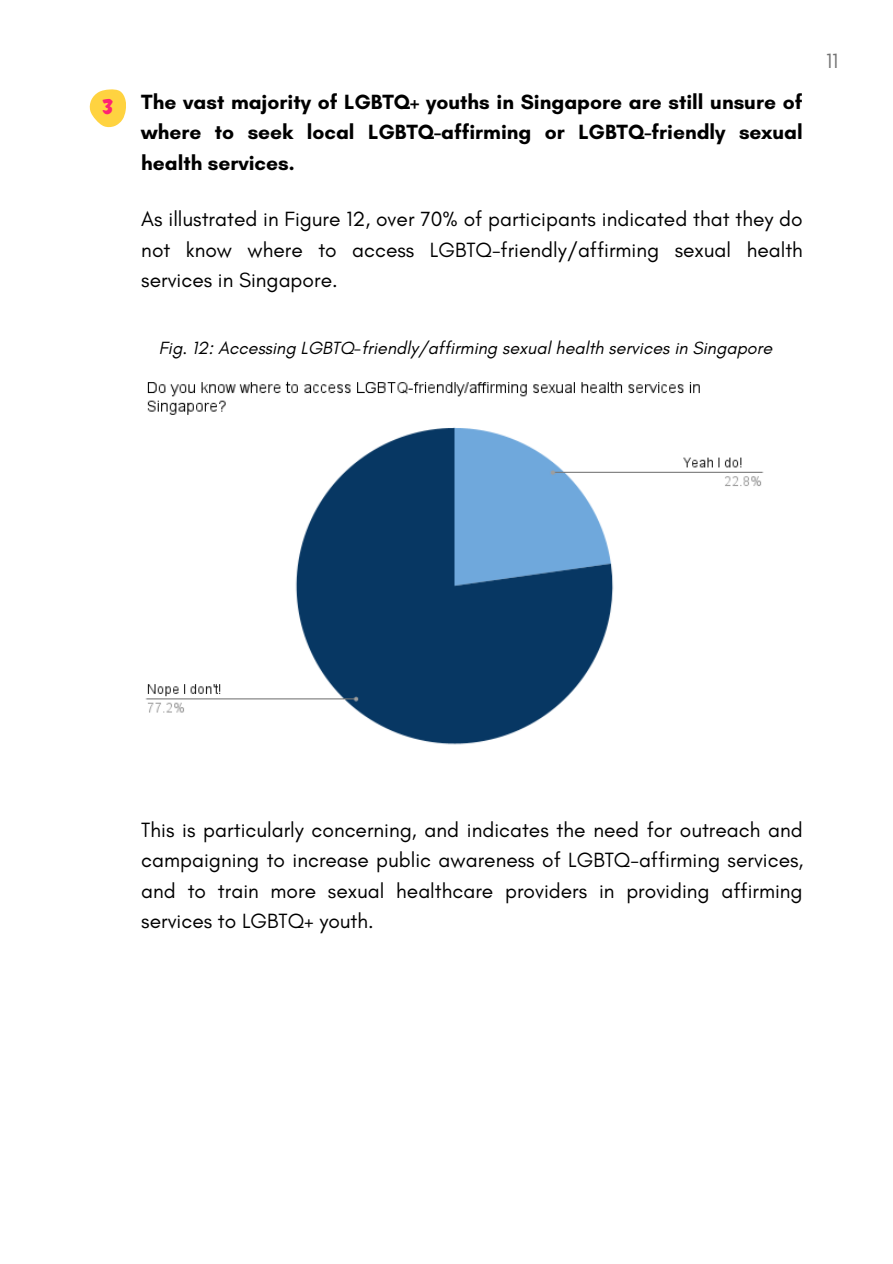
<style>
.page{position:relative;width:893px;height:1264px;background:#fff}
.page>*{position:absolute;margin:0;border:0;box-sizing:border-box;transform-origin:0 0}
.t1{font:21px/30.3px "Glacial Indifference";color:#000;text-align:justify}
.t2{font:700 21px/30.3px "Glacial Indifference";color:#000;text-align:justify}
.t3{font:21px "Glacial Indifference";color:#737373}
.t4{font:21px "TT Masters DEMO Black";color:#ff2273}
.t5{font:italic 18px "Glacial Indifference";color:#000}
</style>
<div class="page">
<svg style="left:89px;top:89px;width:37px;height:38px"></svg>
<img style="left:145px;top:381px;width:619px;height:364px">
<p class="t4" style="left:103px;top:95px;width:12px">3</p>
<p class="t2" style="left:141px;top:87px;width:662px">The vast majority of LGBTQ+ youths in Singapore are still unsure of where to seek local LGBTQ-affirming or LGBTQ-friendly sexual health services.</p>
<p class="t1" style="left:141px;top:204px;width:663px">As illustrated in Figure 12, over 70% of participants indicated that they do not know where to access LGBTQ-friendly/affirming sexual health services in Singapore.</p>
<p class="t5" style="left:159px;top:337px;width:614px">Fig. 12: Accessing LGBTQ-friendly/affirming sexual health services in Singapore</p>
<p class="t3" style="left:826px;top:48px;width:14px">11</p>
<p class="t1" style="left:141px;top:814px;width:663px">This is particularly concerning, and indicates the need for outreach and campaigning to increase public awareness of LGBTQ-affirming services, and to train more sexual healthcare providers in providing affirming services to LGBTQ+ youth.</p>
</div>
